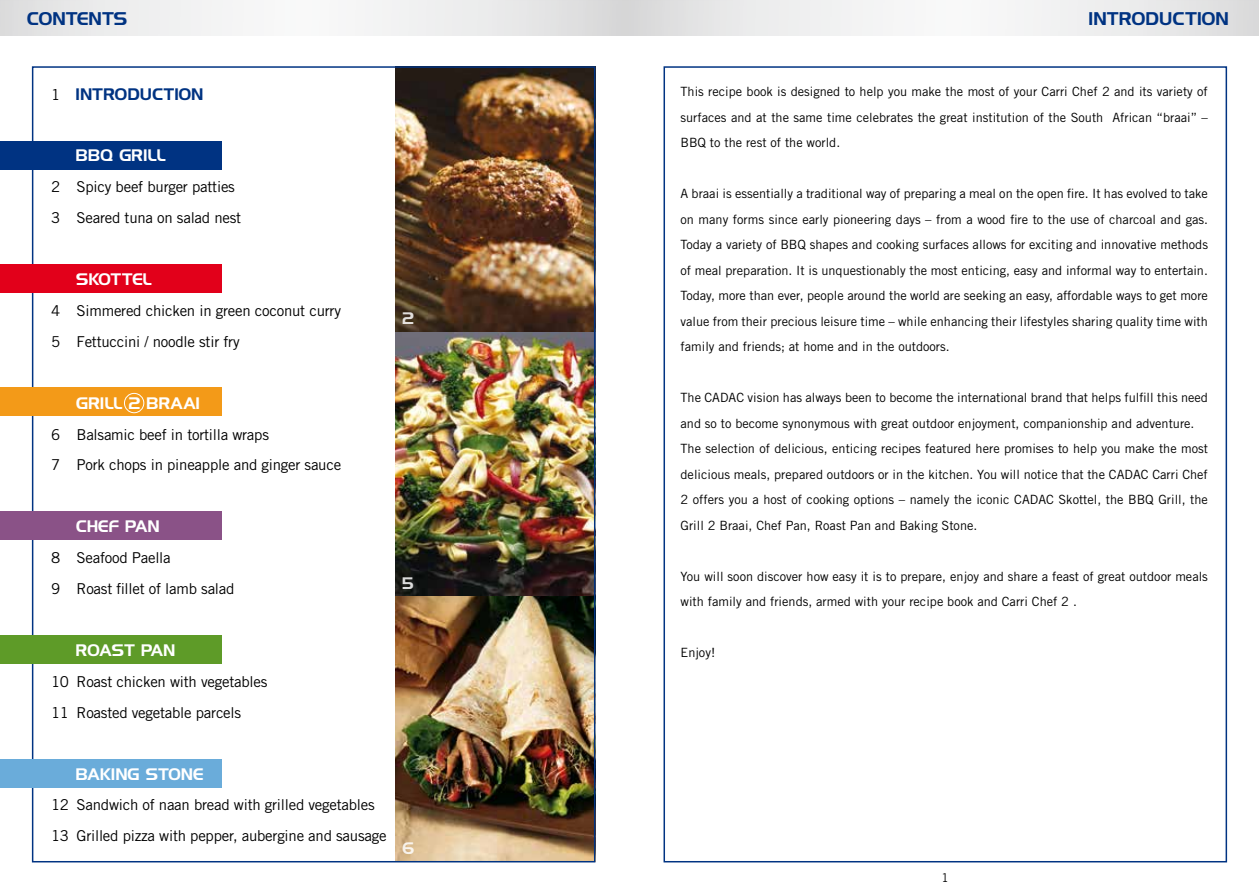
<style>
.page{position:relative;width:1259px;height:893px;background:#fff}
.page>*{position:absolute;margin:0;border:0;box-sizing:border-box;transform-origin:0 0}
.t1{font:16.5px "Hancock Park Laser";color:#003382}
.t2{font:15px/30.9px "Trade Gothic";letter-spacing:-.015em;color:#000}
.t3{font:15px "Hancock Park Laser";letter-spacing:.02em;color:#fff}
.t4{font:15px "Hancock Park Laser";color:#003382}
.t5{font:15px "Hancock Park Laser";color:#fff}
.t6{font:12.75px/25.5px "Trade Gothic";color:#000;text-align:justify}
.t7{font:12px "Trade Gothic";color:#000}
.s1{font-family:"Trade Gothic";color:#000}
</style>
<div class="page">
<img style="left:395px;top:69px;width:197px;height:790px">
<div style="left:0;top:759px;width:221px;height:29px;background:#6aacda"></div>
<div style="left:0;top:635px;width:221px;height:29px;background:#5e9b28"></div>
<div style="left:0;top:387px;width:221px;height:29px;background:#f39a18"></div>
<div style="left:0;top:511px;width:221px;height:29px;background:#8a5287"></div>
<div style="left:0;top:264px;width:221px;height:29px;background:#e2001a"></div>
<div style="left:0;top:141px;width:221px;height:29px;background:#003382"></div>
<div style="left:124px;top:393px;width:20px;height:20px;border:1px solid #fff;border-radius:50%"></div>
<p class="t1" style="left:28px;top:10px;width:14px">CONTENT</p>
<p class="t1" style="left:114px;top:10px;width:15px">S</p>
<p class="t1" style="left:1089px;top:10px;width:13px">INTRODUCTION</p>
<p class="t4" style="left:51px;top:86px;width:38px"><span class="s1">1</span> INTRODUCTION</p>
<p class="t3" style="left:77px;top:147px;width:91px">BBQ GRILL</p>
<p class="t2" style="left:51px;top:171px;width:192px">2 Spicy beef burger patties<br>3 Seared tuna on salad nest</p>
<p class="t3" style="left:51px;top:271px;width:20px">S</p>
<p class="t3" style="left:89px;top:271px;width:64px">KOTTEL</p>
<p class="t2" style="left:51px;top:295px;width:291px">4 Simmered chicken in green coconut curry<br>5 Fettuccini / noodle stir fry</p>
<p class="t3" style="left:77px;top:395px;width:126px">GRILL 2 BRAAI</p>
<p class="t2" style="left:51px;top:419px;width:292px">6 Balsamic beef in tortilla wraps<br>7 Pork chops in pineapple and ginger sauce</p>
<p class="t3" style="left:77px;top:518px;width:85px">CHEF PAN</p>
<p class="t2" style="left:51px;top:542px;width:185px">8 Seafood Paella<br>9 Roast fillet of lamb salad</p>
<p class="t3" style="left:403px;top:310px;width:14px">2</p>
<p class="t3" style="left:403px;top:575px;width:13px">5</p>
<p class="t3" style="left:77px;top:642px;width:101px">ROAST PAN</p>
<p class="t2" style="left:51px;top:666px;width:218px">10 Roast chicken with vegetables<br>11 Roasted vegetable parcels</p>
<p class="t5" style="left:77px;top:765px;width:94px">BAKING STONE</p>
<p class="t2" style="left:51px;top:789px;width:337px">12 Sandwich of naan bread with grilled vegetables<br>13 Grilled pizza with pepper, aubergine and sausage</p>
<p class="t3" style="left:403px;top:840px;width:14px">6</p>
<p class="t6" style="left:680px;top:79px;width:529px">This recipe book is designed to help you make the most of your Carri Chef 2 and its variety of surfaces and at the same time celebrates the great institution of the South African “braai” – BBQ to the rest of the world.</p>
<p class="t6" style="left:680px;top:181px;width:529px">A braai is essentially a traditional way of preparing a meal on the open fire. It has evolved to take on many forms since early pioneering days – from a wood fire to the use of charcoal and gas.<br>Today a variety of BBQ shapes and cooking surfaces allows for exciting and innovative methods of meal preparation. It is unquestionably the most enticing, easy and informal way to entertain.<br>Today, more than ever, people around the world are seeking an easy, affordable ways to get more value from their precious leisure time – while enhancing their lifestyles sharing quality time with family and friends; at home and in the outdoors.</p>
<p class="t6" style="left:680px;top:385px;width:529px;text-align:left">The CADAC vision has always been to become the international brand that helps fulfill this need and so to become synonymous with great outdoor enjoyment, companionship and adventure.<br>The selection of delicious, enticing recipes featured here promises to help you make the most delicious meals, prepared outdoors or in the kitchen. You will notice that the CADAC Carri Chef 2 offers you a host of cooking options – namely the iconic CADAC Skottel, the BBQ Grill, the Grill 2 Braai, Chef Pan, Roast Pan and Baking Stone.</p>
<p class="t6" style="left:680px;top:563px;width:529px">You will soon discover how easy it is to prepare, enjoy and share a feast of great outdoor meals with family and friends, armed with your recipe book and Carri Chef 2 .</p>
<p class="t6" style="left:680px;top:640px;width:36px">Enjoy!</p>
<p class="t7" style="left:941px;top:870px;width:9px">1</p>
</div>
